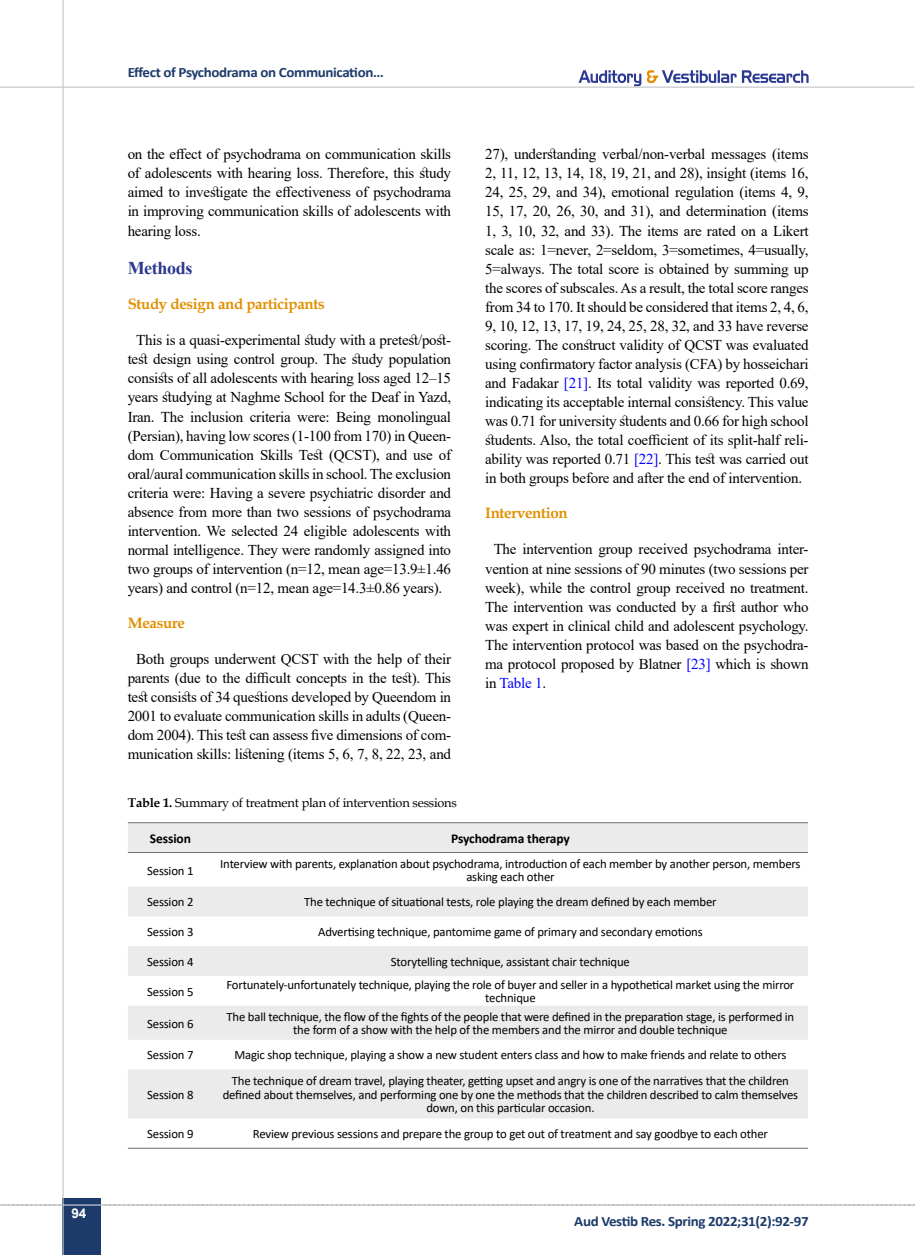
<style>
.page{position:relative;width:915px;height:1255px;background:#fff}
.page>*{position:absolute;margin:0;border:0;box-sizing:border-box;transform-origin:0 0}
.t1{font:700 18px "Times New Roman";letter-spacing:-.02em;color:#2b3990}
.t2{font:15px/19px "Times New Roman";letter-spacing:-.015em;color:#000;text-align:justify}
.t3{font:700 15px "Book Antiqua";letter-spacing:-.02em;color:#e18f00}
.t4{font:700 14.25px "Calibri";letter-spacing:-.025em;color:#1d3b6a;scale:1.05 1}
.t5{font:700 13.5px "Calibri";letter-spacing:-.01em;color:#000}
.t6{font:700 13.5px "Arial";color:#fff}
.t7{font:12.75px/13.5px "Calibri";letter-spacing:-.015em;color:#000;text-align:center}
.t8{font:12.75px "Book Antiqua";letter-spacing:-.015em;color:#000}
.s1{color:#00f}
.s2{font-weight:700}
</style>
<div class="page">
<svg style="left:0;top:1204px;width:915px;height:1px"></svg>
<hr style="left:0;top:87px;width:913px;height:1px;background:#c2c4c6">
<svg style="left:578px;top:70px;width:230px;height:16px"></svg>
<div style="left:63px;top:1198px;width:38px;height:56px;background:#1d3b6a"></div>
<hr style="left:62px;top:0;width:2px;height:1254px;background:#c2c4c6">
<hr style="left:63px;top:1204px;width:38px;height:1px;background:#ebebec">
<svg style="left:128px;top:823px;width:679px;height:295px;fill:#ebebec"></svg>
<hr style="left:128px;top:1147px;width:85px;height:1px;background:#6d6e71">
<hr style="left:213px;top:1147px;width:594px;height:1px;background:#6d6e71">
<hr style="left:128px;top:822px;width:85px;height:1px;background:#6d6e71">
<hr style="left:213px;top:822px;width:594px;height:1px;background:#6d6e71">
<hr style="left:128px;top:852px;width:85px;height:1px;background:#6d6e71">
<hr style="left:213px;top:852px;width:594px;height:1px;background:#6d6e71">
<p class="t6" style="left:71px;top:1203px;width:17px">94</p>
<p class="t4" style="left:128px;top:62px;width:245px">Effect of Psychodrama on Communication…</p>
<p class="t2" style="left:128px;top:144px;width:325px">on the effect of psychodrama on communication skills of adolescents with hearing loss. Therefore, this study aimed to investigate the effectiveness of psychodrama in improving communication skills of adolescents with hearing loss.</p>
<p class="t1" style="left:128px;top:255px;width:66px">Methods</p>
<p class="t3" style="left:128px;top:294px;width:198px">Study design and participants</p>
<p class="t2" style="left:128px;top:330px;width:325px;text-align:center">This is a quasi-experimental study with a pretest/post&shy;test design using control group. The study population consists of all adolescents with hearing loss aged 12–15 years studying at Naghme School for the Deaf in Yazd, Iran. The inclusion criteria were: Being monolingual (Persian), having low scores (1-100 from 170) in Queen&shy;dom Communication Skills Test (QCST), and use of oral/aural communication skills in school. The exclusion criteria were: Having a severe psychiatric disorder and absence from more than two sessions of psychodrama intervention. We selected 24 eligible adolescents with normal intelligence. They were randomly assigned into two groups of intervention (n=12, mean age=13.9±1.46 years) and control (n=12, mean age=14.3±0.86 years).</p>
<p class="t3" style="left:128px;top:612px;width:59px">Measure</p>
<p class="t2" style="left:128px;top:649px;width:325px;text-align:center">Both groups underwent QCST with the help of their parents (due to the difficult concepts in the test). This test consists of 34 questions developed by Queendom in 2001 to evaluate communication skills in adults (Queen&shy;dom 2004). This test can assess five dimensions of com&shy;munication skills: listening (items 5, 6, 7, 8, 22, 23, and</p>
<p class="t2" style="left:485px;top:144px;width:325px">27), understanding verbal/non-verbal messages (items 2, 11, 12, 13, 14, 18, 19, 21, and 28), insight (items 16, 24, 25, 29, and 34), emotional regulation (items 4, 9, 15, 17, 20, 26, 30, and 31), and determination (items 1, 3, 10, 32, and 33). The items are rated on a Likert scale as: 1=never, 2=seldom, 3=sometimes, 4=usually, 5=always. The total score is obtained by summing up the scores of subscales. As a result, the total score ranges from 34 to 170. It should be considered that items 2, 4, 6, 9, 10, 12, 13, 17, 19, 24, 25, 28, 32, and 33 have reverse scoring. The construct validity of QCST was evaluated using confirmatory factor analysis (CFA) by hosseichari and Fadakar <span class="s1">[21]</span>. Its total validity was reported 0.69, indicating its acceptable internal consistency. This value was 0.71 for university students and 0.66 for high school students. Also, the total coefficient of its split-half reli&shy;ability was reported 0.71 <span class="s1">[22]</span>. This test was carried out in both groups before and after the end of intervention.</p>
<p class="t3" style="left:485px;top:503px;width:84px">Intervention</p>
<p class="t2" style="left:485px;top:539px;width:325px;text-indent:9px">The intervention group received psychodrama inter&shy;vention at nine sessions of 90 minutes (two sessions per week), while the control group received no treatment.<br>The intervention was conducted by a first author who was expert in clinical child and adolescent psychology.<br>The intervention protocol was based on the psychodra&shy;ma protocol proposed by Blatner <span class="s1">[23]</span> which is shown in <span class="s1">Table 1</span>.</p>
<p class="t8" style="left:128px;top:793px;width:330px"><span class="s2">Table 1.</span> Summary of treatment plan of intervention sessions</p>
<p class="t5" style="left:150px;top:828px;width:42px">Session</p>
<p class="t5" style="left:451px;top:828px;width:120px">Psychodrama therapy</p>
<p class="t7" style="left:147px;top:863px;width:48px">Session 1</p>
<p class="t7" style="left:220px;top:856px;width:581px">Interview with parents, explanation about psychodrama, introduction of each member by another person, members asking each other</p>
<p class="t7" style="left:147px;top:895px;width:48px">Session 2</p>
<p class="t7" style="left:304px;top:895px;width:414px">The technique of situational tests, role playing the dream defined by each member</p>
<p class="t7" style="left:147px;top:924px;width:48px">Session 3</p>
<p class="t7" style="left:318px;top:924px;width:386px">Advertising technique, pantomime game of primary and secondary emotions</p>
<p class="t7" style="left:147px;top:954px;width:48px">Session 4</p>
<p class="t7" style="left:391px;top:954px;width:240px">Storytelling technique, assistant chair technique</p>
<p class="t7" style="left:147px;top:984px;width:48px">Session 5</p>
<p class="t7" style="left:226px;top:977px;width:569px">Fortunately-unfortunately technique, playing the role of buyer and seller in a hypothetical market using the mirror technique</p>
<p class="t7" style="left:147px;top:1016px;width:48px">Session 6</p>
<p class="t7" style="left:226px;top:1009px;width:569px">The ball technique, the flow of the fights of the people that were defined in the preparation stage, is performed in the form of a show with the help of the members and the mirror and double technique</p>
<p class="t7" style="left:147px;top:1048px;width:48px">Session 7</p>
<p class="t7" style="left:234px;top:1048px;width:553px">Magic shop technique, playing a show a new student enters class and how to make friends and relate to others</p>
<p class="t7" style="left:147px;top:1087px;width:48px">Session 8</p>
<p class="t7" style="left:223px;top:1073px;width:576px">The technique of dream travel, playing theater, getting upset and angry is one of the narratives that the children defined about themselves, and performing one by one the methods that the children described to calm themselves down, on this particular occasion.</p>
<p class="t7" style="left:147px;top:1126px;width:48px">Session 9</p>
<p class="t7" style="left:253px;top:1126px;width:516px">Review previous sessions and prepare the group to get out of treatment and say goodbye to each other</p>
<p class="t4" style="left:574px;top:1210px;width:224px">Aud Vestib Res. Spring 2022;31(2):92-97</p>
</div>
